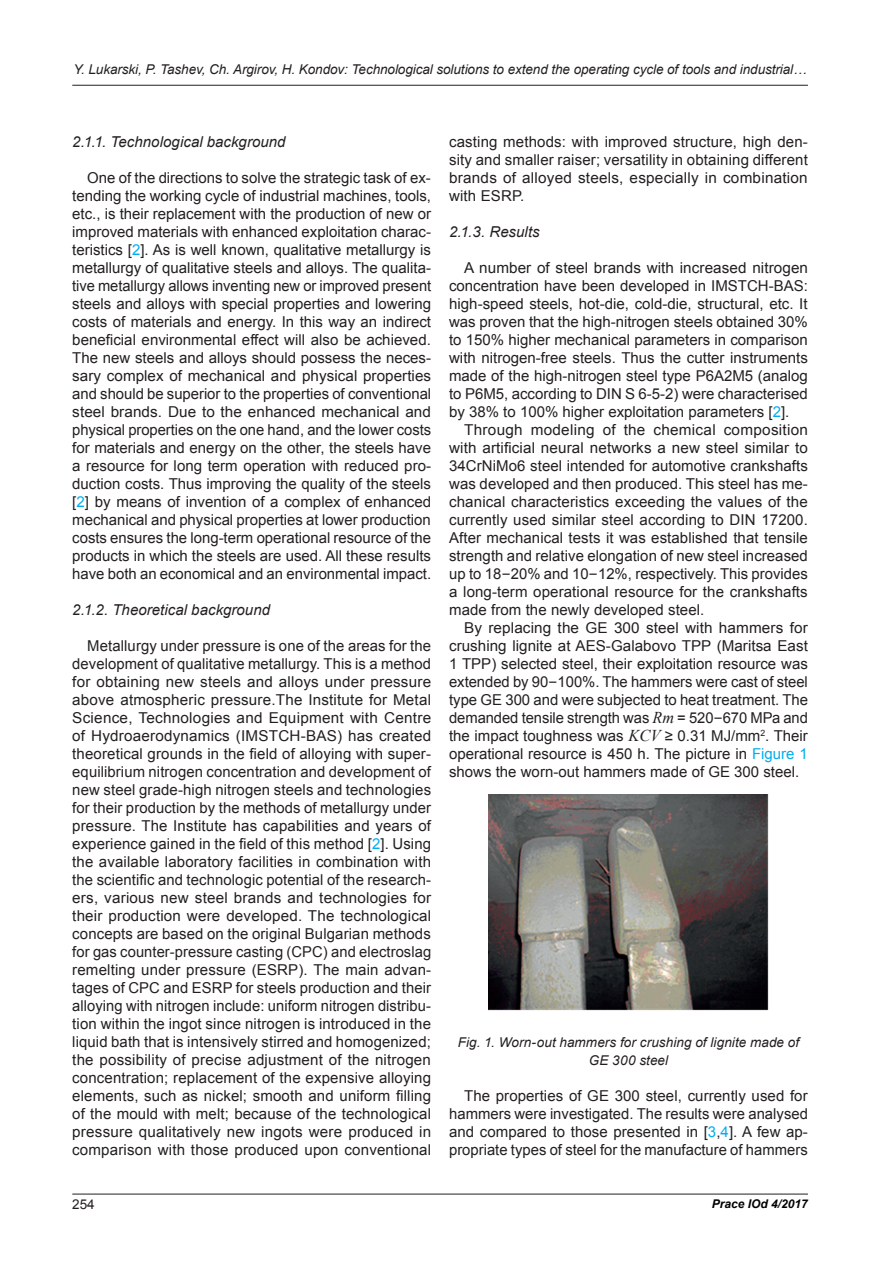
<style>
.page{position:relative;width:893px;height:1263px;background:#fff}
.page>*{position:absolute;margin:0;border:0;box-sizing:border-box;transform-origin:0 0}
.t1{font:15px/18px "Arial";color:#231f20;text-align:justify}
.t2{font:italic 15px "Arial";letter-spacing:.005em;color:#231f20}
.t3{font:italic 13.5px/18px "Arial";letter-spacing:-.005em;color:#231f20;text-align:center}
.t4{font:13.5px "Arial";color:#231f20}
.t5{font:italic 700 12px "Arial";color:#000}
.s1{color:#00aeef}
.s2{font-family:"Verdana"}
.s3{font-family:"Times New Roman";font-style:italic;font-size:16.5px}
</style>
<div class="page">
<hr style="left:72px;top:1194px;width:736px;height:1px;background:#231f20">
<hr style="left:72px;top:85px;width:736px;height:1px;background:#231f20">
<img style="left:488px;top:795px;width:281px;height:216px">
<p class="t3" style="left:73px;top:60px;width:735px">Y. Lukarski, P. Tashev, Ch. Argirov, H. Kondov: Technological solutions to extend the operating cycle of tools and industrial…</p>
<p class="t2" style="left:72px;top:132px;width:215px">2.1.1. Technological background</p>
<p class="t1" style="left:72px;top:169px;width:360px;text-indent:15px">One of the directions to solve the strategic task of ex&shy;tending the working cycle of industrial machines, tools, etc., is their replacement with the production of new or improved materials with enhanced exploitation charac&shy;teristics [<span class="s1">2</span>]. As is well known, qualitative metallurgy is metallurgy of qualitative steels and alloys. The qualita&shy;tive metallurgy allows inventing new or improved present steels and alloys with special properties and lowering costs of materials and energy. In this way an indirect beneficial environmental effect will also be achieved.<br>The new steels and alloys should possess the neces&shy;sary complex of mechanical and physical properties and should be superior to the properties of conventional steel brands. Due to the enhanced mechanical and physical properties on the one hand, and the lower costs for materials and energy on the other, the steels have a resource for long term operation with reduced pro&shy;duction costs. Thus improving the quality of the steels [<span class="s1">2</span>] by means of invention of a complex of enhanced mechanical and physical properties at lower production costs ensures the long-term operational resource of the products in which the steels are used. All these results have both an economical and an environmental impact.</p>
<p class="t2" style="left:72px;top:600px;width:199px">2.1.2. Theoretical background</p>
<p class="t1" style="left:72px;top:637px;width:360px;text-indent:15px">Metallurgy under pressure is one of the areas for the development of qualitative metallurgy. This is a method for obtaining new steels and alloys under pressure above atmospheric pressure.The Institute for Metal Science, Technologies and Equipment with Centre of Hydroaerodynamics (IMSTCH-BAS) has created theoretical grounds in the field of alloying with super&shy;equilibrium nitrogen concentration and development of new steel grade-high nitrogen steels and technologies for their production by the methods of metallurgy under pressure. The Institute has capabilities and years of experience gained in the field of this method [<span class="s1">2</span>]. Using the available laboratory facilities in combination with the scientific and technologic potential of the research&shy;ers, various new steel brands and technologies for their production were developed. The technological concepts are based on the original Bulgarian methods for gas counter-pressure casting (CPC) and electroslag remelting under pressure (ESRP). The main advan&shy;tages of CPC and ESRP for steels production and their alloying with nitrogen include: uniform nitrogen distribu&shy;tion within the ingot since nitrogen is introduced in the liquid bath that is intensively stirred and homogenized; the possibility of precise adjustment of the nitrogen concentration; replacement of the expensive alloying elements, such as nickel; smooth and uniform filling of the mould with melt; because of the technological pressure qualitatively new ingots were produced in comparison with those produced upon conventional</p>
<p class="t1" style="left:449px;top:133px;width:360px">casting methods: with improved structure, high den&shy;sity and smaller raiser; versatility in obtaining different brands of alloyed steels, especially in combination with ESRP.</p>
<p class="t2" style="left:449px;top:222px;width:92px">2.1.3. Results</p>
<p class="t1" style="left:449px;top:259px;width:360px;text-indent:15px">A number of steel brands with increased nitrogen concentration have been developed in IMSTCH-BAS: high-speed steels, hot-die, cold-die, structural, etc. It was proven that the high-nitrogen steels obtained 30% to 150% higher mechanical parameters in comparison with nitrogen-free steels. Thus the cutter instruments made of the high-nitrogen steel type Р6А2М5 (analog to Р6М5, according to DIN S 6-5-2) were characterised by 38% to 100% higher exploitation parameters [<span class="s1">2</span>].</p>
<p class="t1" style="left:449px;top:421px;width:360px;text-indent:15px">Through modeling of the chemical composition with artificial neural networks a new steel similar to 34CrNiMo6 steel intended for automotive crankshafts was developed and then produced. This steel has me&shy;chanical characteristics exceeding the values of the currently used similar steel according to DIN 17200.<br>After mechanical tests it was established that tensile strength and relative elongation of new steel increased up to 18<span class="s2">‒</span>20% and 10<span class="s2">‒</span>12%, respectively. This provides a long-term operational resource for the crankshafts made from the newly developed steel.</p>
<p class="t1" style="left:449px;top:619px;width:360px;text-indent:15px">By replacing the GE 300 steel with hammers for crushing lignite at AES-Galabovo TPP (Maritsa East 1 TPP) selected steel, their exploitation resource was extended by 90<span class="s2">‒</span>100%. The hammers were cast of steel type GE 300 and were subjected to heat treatment. The demanded tensile strength was <span class="s3">Rm</span> = 520<span class="s2">–</span>670 МРа and the impact toughness was <span class="s3">KCV</span> ≥ 0.31 MJ/mm<sup>2</sup>. Their operational resource is 450 h. The picture in <span class="s1">Figure 1 </span>shows the worn-out hammers made of GE 300 steel.</p>
<p class="t3" style="left:458px;top:1033px;width:343px">Fig. 1. Worn-out hammers for crushing of lignite made of<br>GE 300 steel</p>
<p class="t1" style="left:449px;top:1087px;width:360px;text-indent:15px">The properties of GE 300 steel, currently used for hammers were investigated. The results were analysed and compared to those presented in [<span class="s1">3</span>,<span class="s1">4</span>]. A few ap&shy;propriate types of steel for the manufacture of hammers</p>
<p class="t4" style="left:72px;top:1195px;width:24px">254</p>
<p class="t5" style="left:712px;top:1196px;width:98px">Prace IOd 4/2017</p>
</div>
